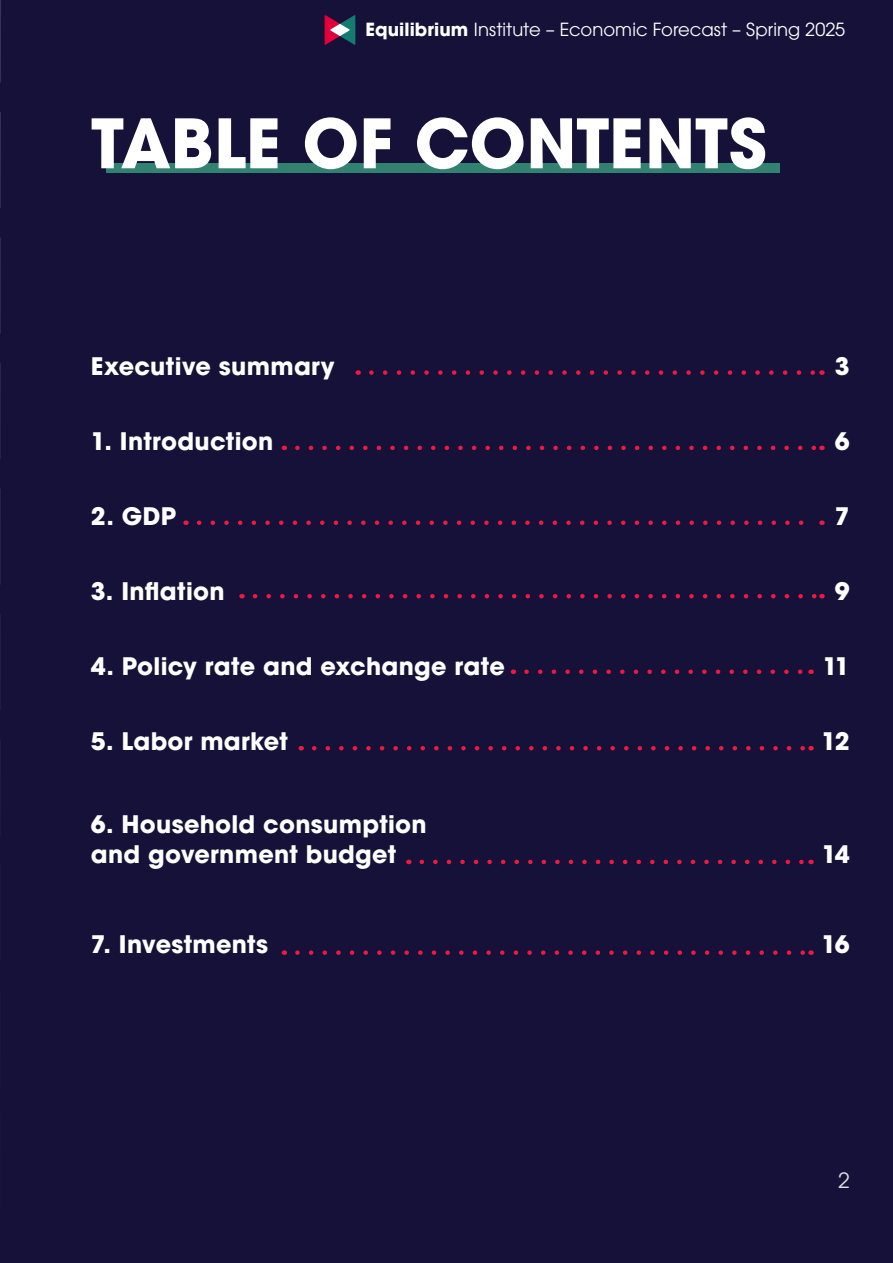
<style>
.page{position:relative;width:893px;height:1263px;background:#fff}
.page>*{position:absolute;margin:0;border:0;box-sizing:border-box;transform-origin:0 0}
.t1{font:700 67.5px "Avant Garde";color:#fff}
.t2{font:700 24px/30px "ITC Avant Garde Gothic Pro";letter-spacing:.01em;color:#fff}
.t3{font:21px "ITC Avant Garde Gothic Pro";color:#e0e0e0}
.t4{font:18px "ITC Avant Garde Pro";letter-spacing:.005em;color:#fff}
.s1{font-weight:700}
</style>
<div class="page">
<div style="left:1px;top:0;width:892px;height:1263px;background:#161138"></div>
<svg style="left:0;top:0;width:1px;height:1263px"></svg>
<div style="left:106px;top:164px;width:673px;height:9px;background:#328272"></div>
<svg style="left:371px;top:370px;width:444px;height:5px"></svg>
<svg style="left:297px;top:446px;width:518px;height:4px"></svg>
<svg style="left:199px;top:520px;width:605px;height:5px"></svg>
<svg style="left:255px;top:594px;width:560px;height:4px"></svg>
<svg style="left:526px;top:669px;width:277px;height:5px"></svg>
<svg style="left:314px;top:746px;width:490px;height:4px"></svg>
<svg style="left:422px;top:860px;width:382px;height:4px"></svg>
<svg style="left:297px;top:950px;width:507px;height:5px"></svg>
<svg style="left:325px;top:15px;width:30px;height:30px"></svg>
<p class="t4" style="left:366px;top:18px;width:481px"><span class="s1">Equilibrium</span> Institute – Economic Forecast – Spring 2025</p>
<h1 class="t1" style="left:91px;top:100px;width:677px">TABLE OF CONTENTS</h1>
<p class="t2" style="left:91px;top:351px;width:245px">Executive summary</p>
<p class="t2" style="left:835px;top:351px;width:16px">3</p>
<p class="t2" style="left:91px;top:426px;width:184px">1. Introduction</p>
<p class="t2" style="left:835px;top:426px;width:16px">6</p>
<p class="t2" style="left:91px;top:501px;width:87px">2. GDP</p>
<p class="t2" style="left:835px;top:501px;width:16px">7</p>
<p class="t2" style="left:91px;top:576px;width:135px">3. Inflation</p>
<p class="t2" style="left:835px;top:576px;width:16px">9</p>
<p class="t2" style="left:91px;top:651px;width:415px">4. Policy rate and exchange rate</p>
<p class="t2" style="left:823px;top:651px;width:28px">11</p>
<p class="t2" style="left:91px;top:726px;width:199px">5. Labor market</p>
<p class="t2" style="left:821px;top:726px;width:30px">12</p>
<p class="t2" style="left:91px;top:809px;width:337px">6. Household consumption and government budget</p>
<p class="t2" style="left:822px;top:839px;width:29px">14</p>
<p class="t2" style="left:91px;top:929px;width:179px">7. Investments</p>
<p class="t2" style="left:821px;top:929px;width:30px">16</p>
<p class="t3" style="left:838px;top:1167px;width:13px">2</p>
</div>
